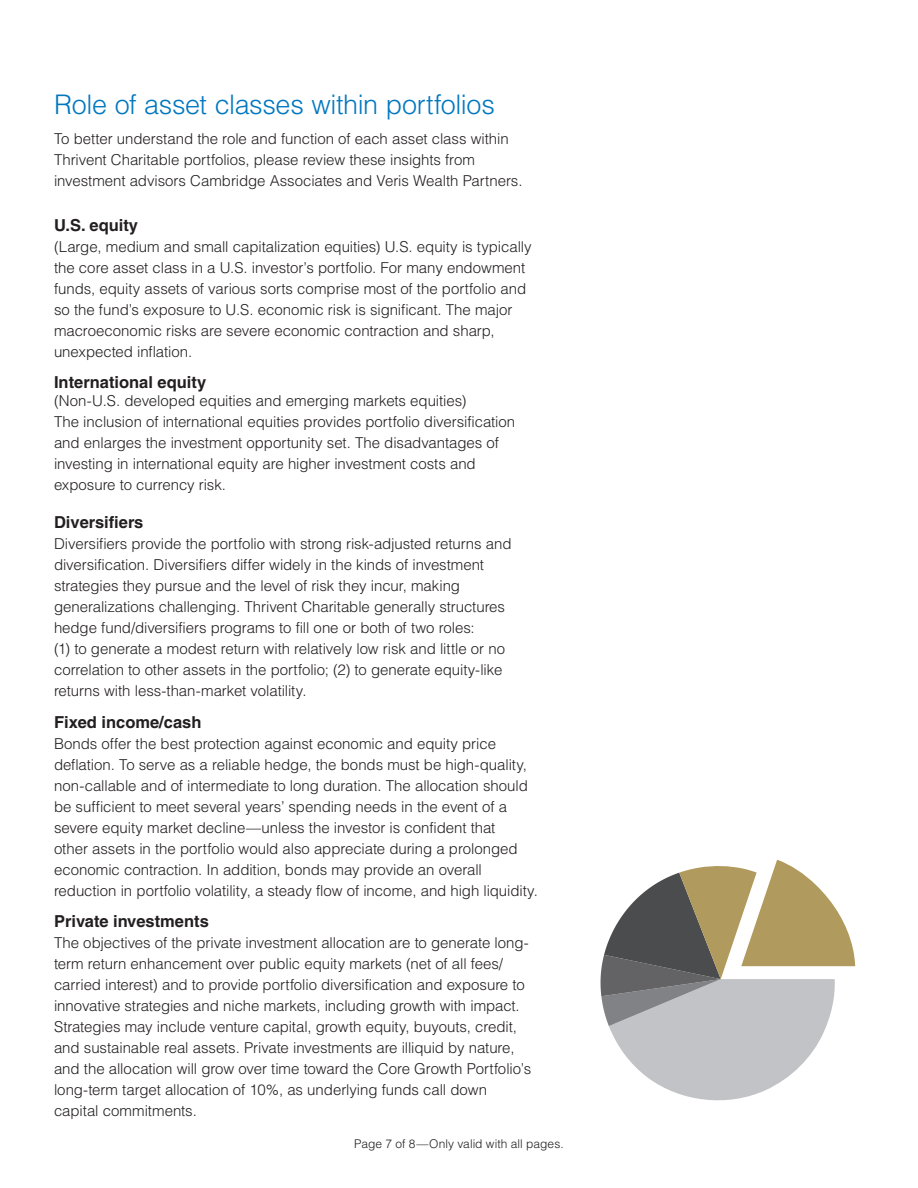
<style>
.page{position:relative;width:918px;height:1188px;background:#fff}
.page>*{position:absolute;margin:0;border:0;box-sizing:border-box;transform-origin:0 0}
.Sub-head_main{font:300 27px "Helvetica LT Pro";letter-spacing:-.015em;color:#0077bf}
.Sub_header__blue{font:700 16.5px "Helvetica LT Pro";color:#231f20}
.body_-_10_14{font:300 15px/21px "Helvetica LT Pro";letter-spacing:-.005em;color:#231f20}
.Sub_header__blue-2{font:300 15px/21px "Helvetica LT Pro";letter-spacing:-.005em;color:#231f20}
.t1{font:300 12px "Helvetica LT Pro";letter-spacing:.005em;color:#231f20}
</style>
<div class="page">
<svg style="left:601px;top:860px;width:254px;height:240px"></svg>
<p class="Sub-head_main" style="left:54px;top:87px;width:442px">Role of asset classes within portfolios</p>
<p class="body_-_10_14" style="left:54px;top:128px;width:470px">To better understand the role and function of each asset class within<br>Thrivent Charitable portfolios, please review these insights from investment advisors Cambridge Associates and Veris Wealth Partners.</p>
<p class="Sub_header__blue" style="left:54px;top:215px;width:86px">U.S. equity</p>
<p class="Sub_header__blue-2" style="left:54px;top:236px;width:479px">(Large, medium and small capitalization equities) U.S. equity is typically the core asset class in a U.S. investor’s portfolio. For many endowment funds, equity assets of various sorts comprise most of the portfolio and so the fund’s exposure to U.S. economic risk is significant. The major macroeconomic risks are severe economic contraction and sharp, unexpected inflation.</p>
<p class="Sub_header__blue" style="left:54px;top:372px;width:154px">International equity</p>
<p class="Sub_header__blue-2" style="left:54px;top:390px;width:463px">(Non-U.S. developed equities and emerging markets equities)<br>The inclusion of international equities provides portfolio diversification and enlarges the investment opportunity set. The disadvantages of investing in international equity are higher investment costs and exposure to currency risk.</p>
<p class="Sub_header__blue" style="left:54px;top:513px;width:91px">Diversifiers</p>
<p class="body_-_10_14" style="left:54px;top:533px;width:459px">Diversifiers provide the portfolio with strong risk-adjusted returns and diversification. Diversifiers differ widely in the kinds of investment strategies they pursue and the level of risk they incur, making generalizations challenging. Thrivent Charitable generally structures hedge fund/diversifiers programs to fill one or both of two roles:<br>(1) to generate a modest return with relatively low risk and little or no correlation to other assets in the portfolio; (2) to generate equity-like returns with less-than-market volatility.</p>
<p class="Sub_header__blue" style="left:54px;top:712px;width:149px">Fixed income/cash</p>
<p class="body_-_10_14" style="left:54px;top:733px;width:485px">Bonds offer the best protection against economic and equity price deflation. To serve as a reliable hedge, the bonds must be high-quality, non-callable and of intermediate to long duration. The allocation should be sufficient to meet several years’ spending needs in the event of a severe equity market decline—unless the investor is confident that<br>other assets in the portfolio would also appreciate during a prolonged economic contraction. In addition, bonds may provide an overall reduction in portfolio volatility, a steady flow of income, and high liquidity.</p>
<p class="Sub_header__blue" style="left:54px;top:912px;width:156px">Private investments</p>
<p class="body_-_10_14" style="left:54px;top:932px;width:479px">The objectives of the private investment allocation are to generate long&shy;term return enhancement over public equity markets (net of all fees/ carried interest) and to provide portfolio diversification and exposure to innovative strategies and niche markets, including growth with impact.<br>Strategies may include venture capital, growth equity, buyouts, credit, and sustainable real assets. Private investments are illiquid by nature, and the allocation will grow over time toward the Core Growth Portfolio’s long-term target allocation of 10%, as underlying funds call down capital commitments.</p>
<p class="t1" style="left:354px;top:1136px;width:211px">Page 7 of 8—Only valid with all pages.</p>
</div>
